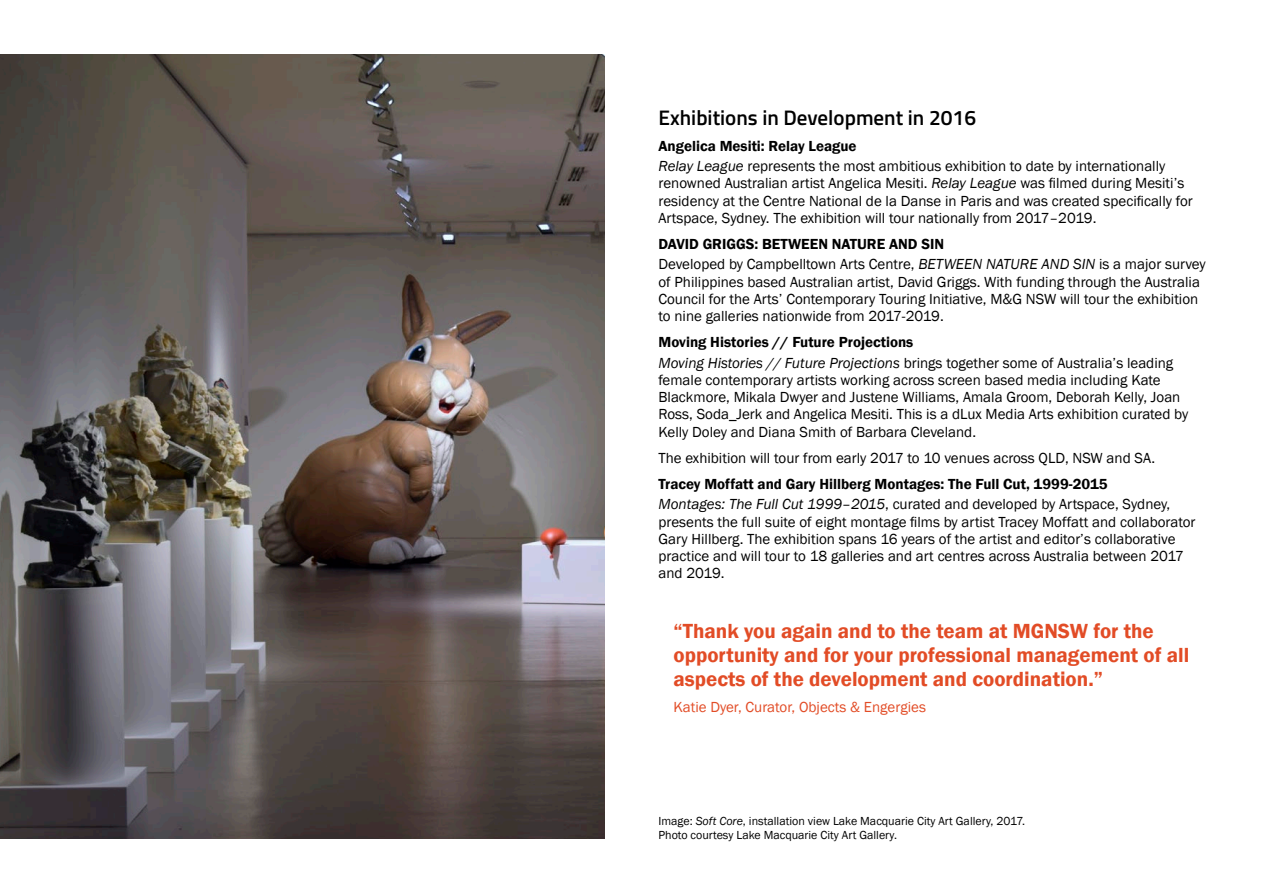
<style>
.page{position:relative;width:1263px;height:893px;background:#fff}
.page>*{position:absolute;margin:0;border:0;box-sizing:border-box;transform-origin:0 0}
.t1{font:600 21px/24.2px "Franklin Gothic";color:#e24c26}
.t2{font:600 21px "Titillium";color:#000}
.t3{font:15px/17.2px "Franklin Gothic";color:#000}
.t4{font:600 15px "Franklin Gothic";color:#000}
.t5{font:15px "Franklin Gothic";color:#e24c26}
.t6{font:12px/13.8px "Franklin Gothic";color:#000}
.s1{font-style:italic}
</style>
<div class="page">
<img style="left:0;top:54px;width:604px;height:785px">
<p class="t2" style="left:658px;top:101px;width:319px">Exhibitions in Development in 2016</p>
<p class="t4" style="left:658px;top:137px;width:200px">Angelica Mesiti: Relay League</p>
<p class="t3" style="left:658px;top:158px;width:536px"><span class="s1">Relay League</span> represents the most ambitious exhibition to date by internationally renowned Australian artist Angelica Mesiti. <span class="s1">Relay League</span> was filmed during Mesiti’s residency at the Centre National de la Danse in Paris and was created specifically for Artspace, Sydney. The exhibition will tour nationally from 2017–2019.</p>
<p class="t4" style="left:658px;top:235px;width:287px">DAVID GRIGGS: BETWEEN NATURE AND SIN</p>
<p class="t3" style="left:658px;top:256px;width:549px">Developed by Campbelltown Arts Centre, <span class="s1">BETWEEN NATURE AND SIN</span> is a major survey of Philippines based Australian artist, David Griggs. With funding through the Australia Council for the Arts’ Contemporary Touring Initiative, M&amp;G NSW will tour the exhibition to nine galleries nationwide from 2017-2019.</p>
<p class="t4" style="left:658px;top:333px;width:256px">Moving Histories // Future Projections</p>
<p class="t3" style="left:658px;top:354px;width:531px"><span class="s1">Moving Histories // Future Projections</span> brings together some of Australia’s leading female contemporary artists working across screen based media including Kate Blackmore, Mikala Dwyer and Justene Williams, Amala Groom, Deborah Kelly, Joan Ross, Soda_Jerk and Angelica Mesiti. This is a dLux Media Arts exhibition curated by Kelly Doley and Diana Smith of Barbara Cleveland.</p>
<p class="t3" style="left:658px;top:450px;width:498px">The exhibition will tour from early 2017 to 10 venues across QLD, NSW and SA.</p>
<p class="t4" style="left:658px;top:475px;width:451px">Tracey Moffatt and Gary Hillberg Montages: The Full Cut, 1999-2015</p>
<p class="t3" style="left:658px;top:496px;width:539px"><span class="s1">Montages: The Full Cut 1999–2015</span>, curated and developed by Artspace, Sydney, presents the full suite of eight montage films by artist Tracey Moffatt and collaborator Gary Hillberg. The exhibition spans 16 years of the artist and editor’s collaborative practice and will tour to 18 galleries and art centres across Australia between 2017 and 2019.</p>
<p class="t1" style="left:673px;top:619px;width:517px">“Thank you again and to the team at MGNSW for the opportunity and for your professional management of all aspects of the development and coordination.”</p>
<p class="t5" style="left:673px;top:698px;width:254px">Katie Dyer, Curator, Objects &amp; Engergies</p>
<p class="t6" style="left:658px;top:814px;width:368px">Image: <span class="s1">Soft Core</span>, installation view Lake Macquarie City Art Gallery, 2017.<br>Photo courtesy Lake Macquarie City Art Gallery.</p>
</div>
